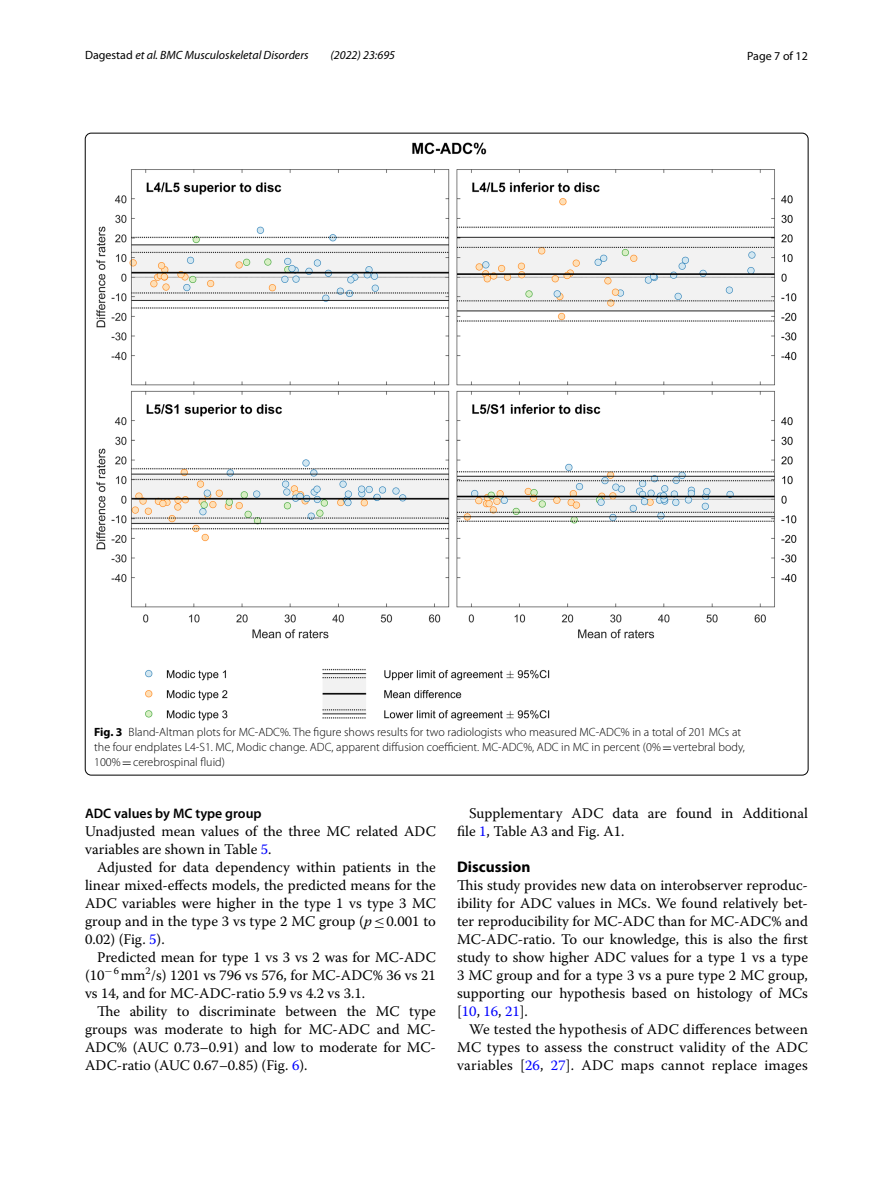
<style>
.page{position:relative;width:893px;height:1187px;background:#fff}
.page>*{position:absolute;margin:0;border:0;box-sizing:border-box;transform-origin:0 0}
.t1{font:700 15.45px "Myriad Pro";color:#000}
.t2{font:14.7px/18px "Warnock Pro";color:#000;text-align:justify}
.t3{font:600 13.8px "Myriad Pro";color:#000}
.t4{font:300 12px/15px "Myriad Pro";color:#000}
.t5{font:italic 12px "Myriad Pro";color:#000}
.t6{font:12px "Myriad Pro";color:#000}
.s1{font-style:normal}
.s2{font-weight:700}
.s3{font-family:"MTSY";font-weight:400}
.s4{color:#00f}
.s5{font-style:italic}
.s6{font-family:"MTSY"}
</style>
<div class="page">
<img style="left:96px;top:142px;width:701px;height:578px">
<p class="t5" style="left:85px;top:48px;width:225px"><span class="s1">Dagestad</span> et al. BMC Musculoskeletal Disorders</p>
<p class="t5" style="left:331px;top:48px;width:66px">(2022) 23:695</p>
<p class="t6" style="left:747px;top:48px;width:62px">Page 7 of 12</p>
<p class="t4" style="left:94px;top:724px;width:652px"><span class="s2">Fig. 3</span> Bland-Altman plots for MC-ADC%. The figure shows results for two radiologists who measured MC-ADC% in a total of 201 MCs at the four endplates L4-S1. MC, Modic change. ADC, apparent diffusion coefficient. MC-ADC%, ADC in MC in percent (0%<span class="s3">=</span>vertebral body,<br>100%<span class="s3">=</span>cerebrospinal fluid)</p>
<p class="t3" style="left:85px;top:804px;width:178px">ADC values by MC type group</p>
<p class="t2" style="left:85px;top:821px;width:352px">Unadjusted mean values of the three MC related ADC variables are shown in Table <span class="s4">5</span>.</p>
<p class="t2" style="left:85px;top:857px;width:352px;text-indent:12px">Adjusted for data dependency within patients in the linear mixed-effects models, the predicted means for the ADC variables were higher in the type 1 vs type 3 MC group and in the type 3 vs type 2 MC group (<span class="s5">p</span><span class="s6">≤</span>0.001 to 0.02) (Fig. <span class="s4">5</span>).</p>
<p class="t2" style="left:85px;top:947px;width:352px;text-indent:12px">Predicted mean for type 1 vs 3 vs 2 was for MC-ADC (10<sup>−</sup><sup>6</sup> -mm<sup>2</sup>/s) 1201 vs 796 vs 576, for MC-ADC% 36 vs 21 vs 14, and for MC-ADC-ratio 5.9 vs 4.2 vs 3.1.</p>
<p class="t2" style="left:85px;top:1001px;width:352px;text-indent:12px">The ability to discriminate between the MC type groups was moderate to high for MC-ADC and MC-ADC% (AUC 0.73–0.91) and low to moderate for MC-ADC-ratio (AUC 0.67–0.85) (Fig. <span class="s4">6</span>).</p>
<p class="t2" style="left:457px;top:803px;width:352px;text-indent:12px">Supplementary ADC data are found in Additional file <span class="s4">1</span>, Table A3 and Fig. A1.</p>
<p class="t1" style="left:457px;top:856px;width:75px">Discussion</p>
<p class="t2" style="left:457px;top:876px;width:352px">This study provides new data on interobserver reproduc&shy;ibility for ADC values in MCs. We found relatively bet&shy;ter reproducibility for MC-ADC than for MC-ADC% and MC-ADC-ratio. To our knowledge, this is also the first study to show higher ADC values for a type 1 vs a type 3 MC group and for a type 3 vs a pure type 2 MC group, supporting our hypothesis based on histology of MCs [<span class="s4">10</span>, <span class="s4">16</span>, <span class="s4">21</span>].</p>
<p class="t2" style="left:457px;top:1019px;width:352px;text-indent:12px">We tested the hypothesis of ADC differences between MC types to assess the construct validity of the ADC variables [<span class="s4">26</span>, <span class="s4">27</span>]. ADC maps cannot replace images</p>
</div>
